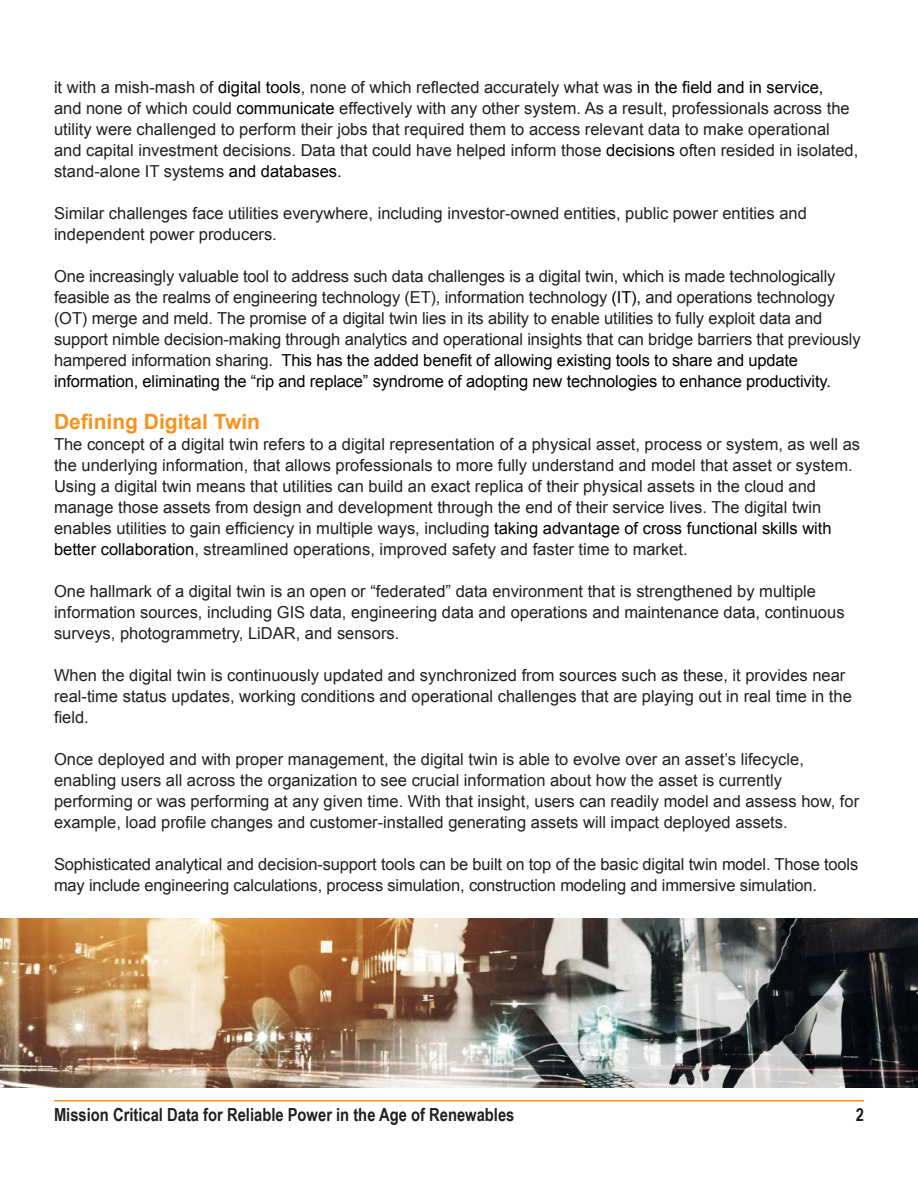
<style>
.page{position:relative;width:918px;height:1188px;background:#fff}
.page>*{position:absolute;margin:0;border:0;box-sizing:border-box;transform-origin:0 0}
.t1{font:700 21px "Arial";color:#f7931d}
.t2{font:700 18px "Arial Narrow";color:#221f1f}
.t3{font:16.5px/21px "Arial";color:#221f1f}
.s1{color:#000}
</style>
<div class="page">
<hr style="left:54px;top:1100px;width:810px;height:1px;background:#f7931d">
<img style="left:0;top:918px;width:918px;height:170px">
<p class="t3" style="left:54px;top:78px;width:806px">it with a mish-mash of <span class="s1">digital tools</span>, none of which reflected accurately what was <span class="s1">in the field and in service,<br></span>and none of which could <span class="s1">communicate</span> effectively with any other system. As a result, professionals across the utility were challenged to perform their jobs that required them to access relevant data to make operational and capital investment decisions. Data that could have helped inform those <span class="s1">decisions</span> often resided in isolated, stand-alone IT systems <span class="s1">and databases.</span></p>
<p class="t3" style="left:54px;top:204px;width:754px">Similar challenges face utilities everywhere, including investor-owned entities, public power entities and independent power producers.</p>
<p class="t3" style="left:54px;top:267px;width:808px">One increasingly valuable tool to address such data challenges is a digital twin, which is made technologically feasible as the realms of engineering technology (ET), information technology <span class="s1">(IT),</span> and operations technology (OT) merge and meld. The promise of a digital twin lies in its ability to enable utilities to fully exploit data and support nimble decision-making through analytics and operational insights that can bridge barriers that previously hampered information sharing. <span class="s1">This has the added benefit of allowing existing tools to share and update information, eliminating the “rip and replace” syndrome of adopting new technologies to enhance productivity.</span></p>
<p class="t1" style="left:54px;top:408px;width:208px">Defining Digital Twin</p>
<p class="t3" style="left:54px;top:435px;width:808px">The concept of a digital twin refers to a digital representation of a physical asset, process or system, as well as the underlying information, that allows professionals to more fully understand and model that asset or system.<br>Using a digital twin means that utilities can build an exact replica of their physical assets in the cloud and manage those assets from design and development through the end of their service lives. The digital twin enables utilities to gain efficiency in multiple ways, including <span class="s1">taking advantage of cross functional skills with better collaboration</span>, streamlined operations, improved safety and faster time to market.</p>
<p class="t3" style="left:54px;top:582px;width:792px">One hallmark of a digital twin is an open or “federated” data environment that is strengthened by multiple information sources, including GIS data, engineering data and operations and maintenance data, continuous surveys, photogrammetry, LiDAR, and sensors.</p>
<p class="t3" style="left:54px;top:666px;width:799px">When the digital twin is continuously updated and synchronized from sources such as these, it provides near real-time status updates, working conditions and operational challenges that are playing out in real time in the field.</p>
<p class="t3" style="left:54px;top:750px;width:807px">Once deployed and with proper management, the digital twin is able to evolve over an asset’s lifecycle, enabling users all across the organization to see crucial information about how the asset is currently performing or was performing at any given time. With that insight, users can readily model and assess how, for example, load profile changes and customer-installed generating assets will impact deployed assets.</p>
<p class="t3" style="left:54px;top:855px;width:806px">Sophisticated analytical and decision-support tools can be built on top of the basic digital twin model. Those tools may include engineering calculations, process simulation, construction modeling and immersive simulation.</p>
<p class="t2" style="left:54px;top:1108px;width:462px">Mission Critical Data for Reliable Power in the Age of Renewables</p>
<p class="t2" style="left:856px;top:1108px;width:10px">2</p>
</div>
